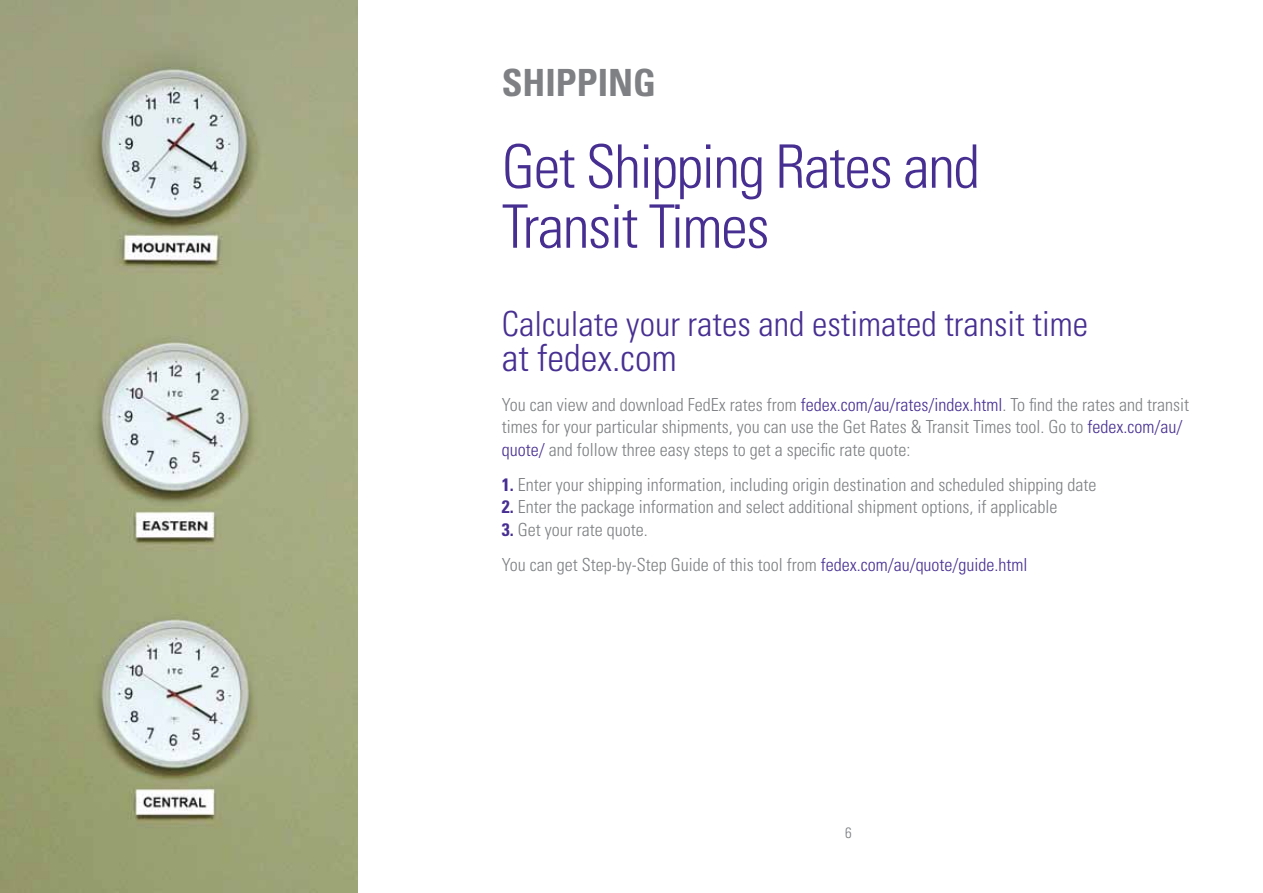
<style>
.page{position:relative;width:1263px;height:893px;background:#fff}
.page>*{position:absolute;margin:0;border:0;box-sizing:border-box;transform-origin:0 0}
.t1{font:300 condensed 60px/60px "Univers";letter-spacing:-.025em;color:#472f92}
.t2{font:300 condensed 37.5px "Univers";color:#472f92}
.t3{font:700 condensed 37.5px "Univers";color:#7e8083}
.t4{font:300 condensed 34.5px "Univers";color:#472f92}
.t5{font:300 condensed 18px/22.5px "Univers";color:#7e8083}
.t6{font:300 condensed 15px "Univers";color:#7e8083}
.s1{color:#472f92}
.s2{font-weight:700;color:#472f92}
</style>
<div class="page">
<img style="left:0;top:0;width:357px;height:893px">
<h2 class="t3" style="left:502px;top:60px;width:41px">SHIPPING</h2>
<h1 class="t1" style="left:502px;top:137px;width:480px">Get Shipping Rates and<br>Transit Times</h1>
<h3 class="t4" style="left:502px;top:303px;width:588px">Calculate your rates and estimated transit time</h3>
<h2 class="t2" style="left:502px;top:335px;width:176px">at fedex.com</h2>
<p class="t5" style="left:502px;top:393px;width:689px">You can view and download FedEx rates from <span class="s1">fedex.com/au/rates/index.html</span>. To find the rates and transit times for your particular shipments, you can use the Get Rates &amp; Transit Times tool. Go to <span class="s1">fedex.com/au/ quote/</span> and follow three easy steps to get a specific rate quote:</p>
<p class="t5" style="left:502px;top:473px;width:596px"><span class="s2">1.</span> Enter your shipping information, including origin destination and scheduled shipping date</p>
<p class="t5" style="left:502px;top:496px;width:557px"><span class="s2">2.</span> Enter the package information and select additional shipment options, if applicable</p>
<p class="t5" style="left:502px;top:512px;width:527px;line-height:35.2px"><span class="s2">3.</span> Get your rate quote.<br>You can get Step-by-Step Guide of this tool from <span class="s1">fedex.com/au/quote/guide.html</span></p>
<p class="t6" style="left:845px;top:824px;width:8px">6</p>
</div>
